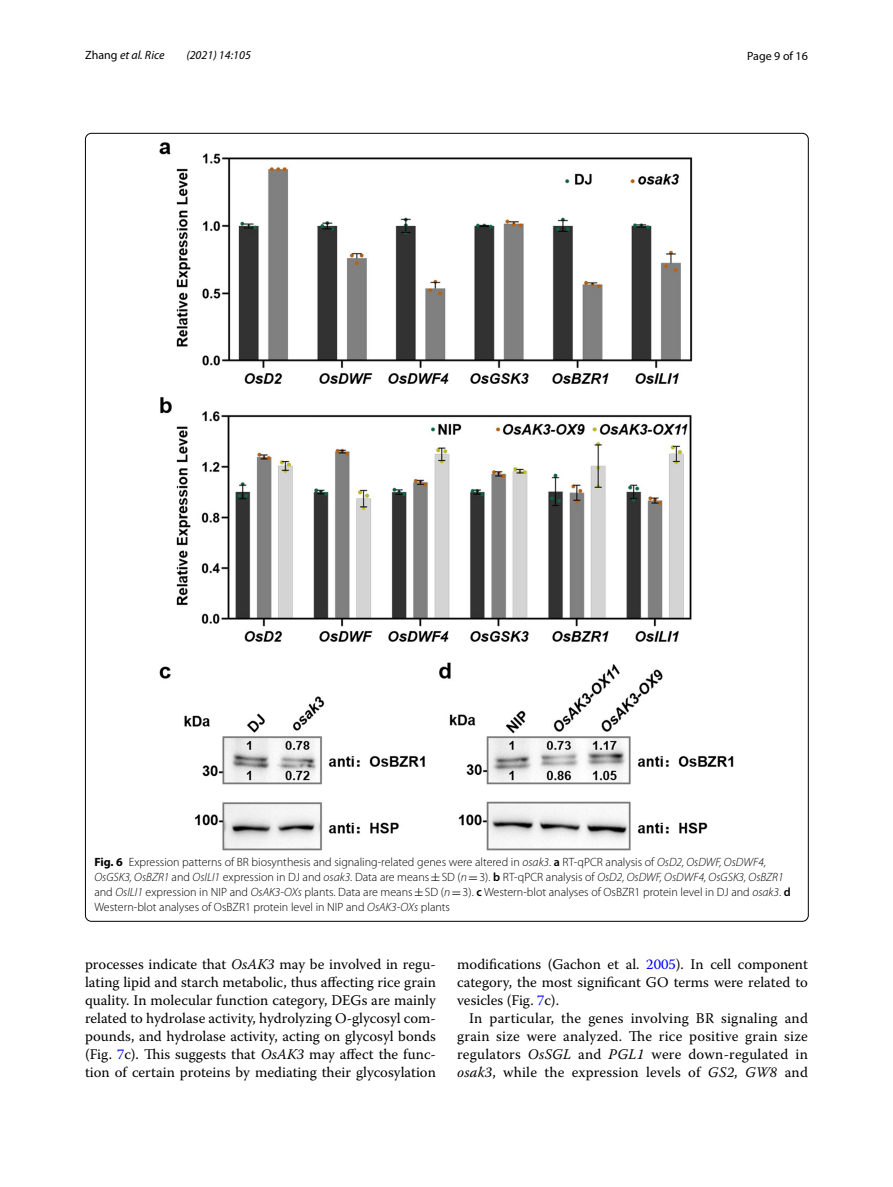
<style>
.page{position:relative;width:893px;height:1187px;background:#fff}
.page>*{position:absolute;margin:0;border:0;box-sizing:border-box;transform-origin:0 0}
.t1{font:14.7px/18px "Warnock Pro";color:#000;text-align:justify}
.t2{font:300 12px/15px "Myriad Pro";color:#000}
.t3{font:italic 12px "Myriad Pro";color:#000}
.t4{font:12px "Myriad Pro";color:#000}
.s1{font-style:normal}
.s2{font-weight:700}
.s3{font-style:italic}
.s4{font-weight:600}
.s5{font-family:"MTSY";font-weight:400}
.s6{color:#00f}
</style>
<div class="page">
<img style="left:160px;top:142px;width:574px;height:708px">
<p class="t3" style="left:85px;top:48px;width:81px"><span class="s1">Zhang</span> et al. Rice</p>
<p class="t3" style="left:186px;top:48px;width:66px">(2021) 14:105</p>
<p class="t4" style="left:747px;top:48px;width:62px">Page 9 of 16</p>
<p class="t2" style="left:94px;top:854px;width:698px"><span class="s2">Fig. 6</span> Expression patterns of BR biosynthesis and signaling-related genes were altered in <span class="s3">osak3</span>. <span class="s4">a</span> RT-qPCR analysis of <span class="s3">OsD2, OsDWF, OsDWF4, OsGSK3, OsBZR1</span> and <span class="s3">OsILI1</span> expression in DJ and <span class="s3">osak3</span>. Data are means<span class="s5">±</span>SD (<span class="s3">n</span><span class="s5">=</span>3). <span class="s4">b</span> RT-qPCR analysis of <span class="s3">OsD2, OsDWF, OsDWF4, OsGSK3, OsBZR1 </span>and <span class="s3">OsILI1</span> expression in NIP and <span class="s3">OsAK3-OXs</span> plants. Data are means<span class="s5">±</span>SD (<span class="s3">n</span><span class="s5">=</span>3). <span class="s4">c</span> Western-blot analyses of OsBZR1 protein level in DJ and <span class="s3">osak3</span>. <span class="s4">d </span>Western-blot analyses of OsBZR1 protein level in NIP and <span class="s3">OsAK3-OXs</span> plants</p>
<p class="t1" style="left:85px;top:955px;width:352px">processes indicate that <span class="s3">OsAK3</span> may be involved in regu&shy;lating lipid and starch metabolic, thus affecting rice grain quality. In molecular function category, DEGs are mainly related to hydrolase activity, hydrolyzing O-glycosyl com&shy;pounds, and hydrolase activity, acting on glycosyl bonds (Fig. <span class="s6">7</span>c). This suggests that <span class="s3">OsAK3</span> may affect the func&shy;tion of certain proteins by mediating their glycosylation</p>
<p class="t1" style="left:457px;top:955px;width:352px">modifications (Gachon et al. <span class="s6">2005</span>). In cell component category, the most significant GO terms were related to vesicles (Fig. <span class="s6">7</span>c).</p>
<p class="t1" style="left:457px;top:1008px;width:352px;text-indent:12px">In particular, the genes involving BR signaling and grain size were analyzed. The rice positive grain size regulators <span class="s3">OsSGL</span> and <span class="s3">PGL1</span> were down-regulated in <span class="s3">osak3</span>, while the expression levels of <span class="s3">GS2</span>, <span class="s3">GW8</span> and</p>
</div>
